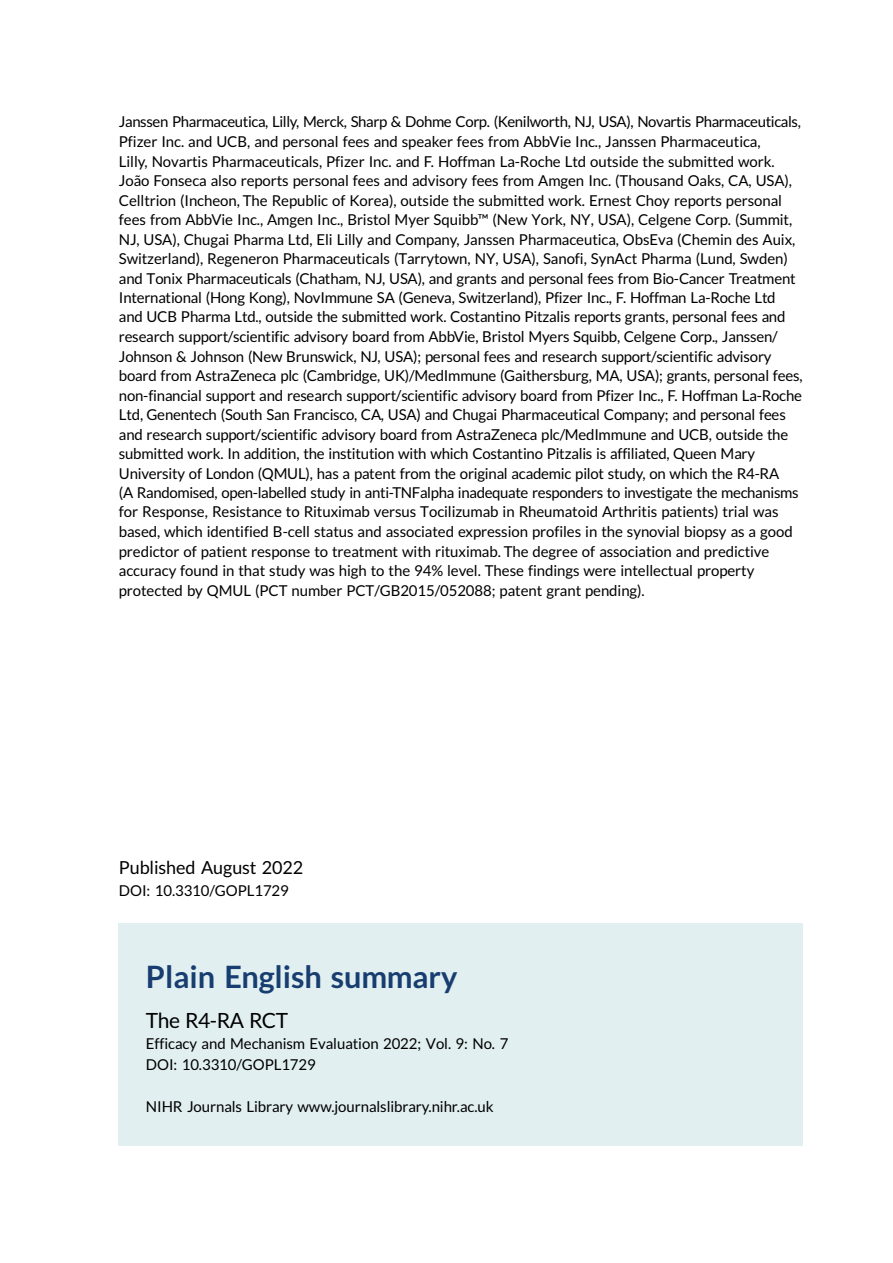
<style>
.page{position:relative;width:893px;height:1263px;background:#fff}
.page>*{position:absolute;margin:0;border:0;box-sizing:border-box;transform-origin:0 0}
.t1{font:30.75px "Adv TT6071803 a.B";color:#183e71}
.t2{font:21px "Adv T Ta 9 c 1 b 374";letter-spacing:-.015em;color:#000}
.t3{font:18px "Adv T Ta 9 c 1 b 374";color:#000}
.t4{font:15px/19.5px "Adv T Ta 9 c 1 b 374";color:#000}
.s1{font-style:inherit}
</style>
<div class="page">
<div style="left:119px;top:923px;width:684px;height:223px;background:#e1eff0"></div>
<p class="t4" style="left:119px;top:114px;width:685px">Janssen Pharmaceutica, Lilly, Merck, Sharp &amp; Dohme Corp. (Kenilworth, NJ, USA), Novartis Pharmaceuticals, Pfizer Inc. and UCB, and personal fees and speaker fees from AbbVie Inc., Janssen Pharmaceutica,<br>Lilly, Novartis Pharmaceuticals, Pfizer Inc. and F. Hoffman La-Roche Ltd outside the submitted work.<br>João Fonseca also reports personal fees and advisory fees from Amgen Inc. (Thousand Oaks, CA, USA), Celltrion (Incheon, The Republic of Korea), outside the submitted work. Ernest Choy reports personal fees from AbbVie Inc., Amgen Inc., Bristol Myer Squibb<span class="s1">™</span> (New York, NY, USA), Celgene Corp. (Summit, NJ, USA), Chugai Pharma Ltd, Eli Lilly and Company, Janssen Pharmaceutica, ObsEva (Chemin des Auix, Switzerland), Regeneron Pharmaceuticals (Tarrytown, NY, USA), Sanofi, SynAct Pharma (Lund, Swden) and Tonix Pharmaceuticals (Chatham, NJ, USA), and grants and personal fees from Bio-Cancer Treatment International (Hong Kong), NovImmune SA (Geneva, Switzerland), Pfizer Inc., F. Hoffman La-Roche Ltd and UCB Pharma Ltd., outside the submitted work. Costantino Pitzalis reports grants, personal fees and research support/scientific advisory board from AbbVie, Bristol Myers Squibb, Celgene Corp., Janssen/ Johnson &amp; Johnson (New Brunswick, NJ, USA); personal fees and research support/scientific advisory board from AstraZeneca plc (Cambridge, UK)/MedImmune (Gaithersburg, MA, USA); grants, personal fees, non-financial support and research support/scientific advisory board from Pfizer Inc., F. Hoffman La-Roche Ltd, Genentech (South San Francisco, CA, USA) and Chugai Pharmaceutical Company; and personal fees and research support/scientific advisory board from AstraZeneca plc/MedImmune and UCB, outside the submitted work. In addition, the institution with which Costantino Pitzalis is affiliated, Queen Mary University of London (QMUL), has a patent from the original academic pilot study, on which the R4-RA<br>(A Randomised, open-labelled study in anti-TNFalpha inadequate responders to investigate the mechanisms for Response, Resistance to Rituximab versus Tocilizumab in Rheumatoid Arthritis patients) trial was based, which identified B-cell status and associated expression profiles in the synovial biopsy as a good predictor of patient response to treatment with rituximab. The degree of association and predictive accuracy found in that study was high to the 94% level. These findings were intellectual property protected by QMUL (PCT number PCT/GB2015/052088; patent grant pending).</p>
<p class="t3" style="left:119px;top:860px;width:186px">Published August 2022</p>
<p class="t4" style="left:119px;top:882px;width:171px">DOI: 10.3310/GOPL1729</p>
<h1 class="t1" style="left:146px;top:965px;width:313px">Plain English summary</h1>
<h2 class="t2" style="left:146px;top:1013px;width:144px">The R4-RA RCT</h2>
<p class="t4" style="left:146px;top:1034px;width:364px;line-height:21px">Efficacy and Mechanism Evaluation 2022; Vol. 9: No. 7<br>DOI: 10.3310/GOPL1729</p>
<p class="t4" style="left:146px;top:1098px;width:349px">NIHR Journals Library www.journalslibrary.nihr.ac.uk</p>
</div>
